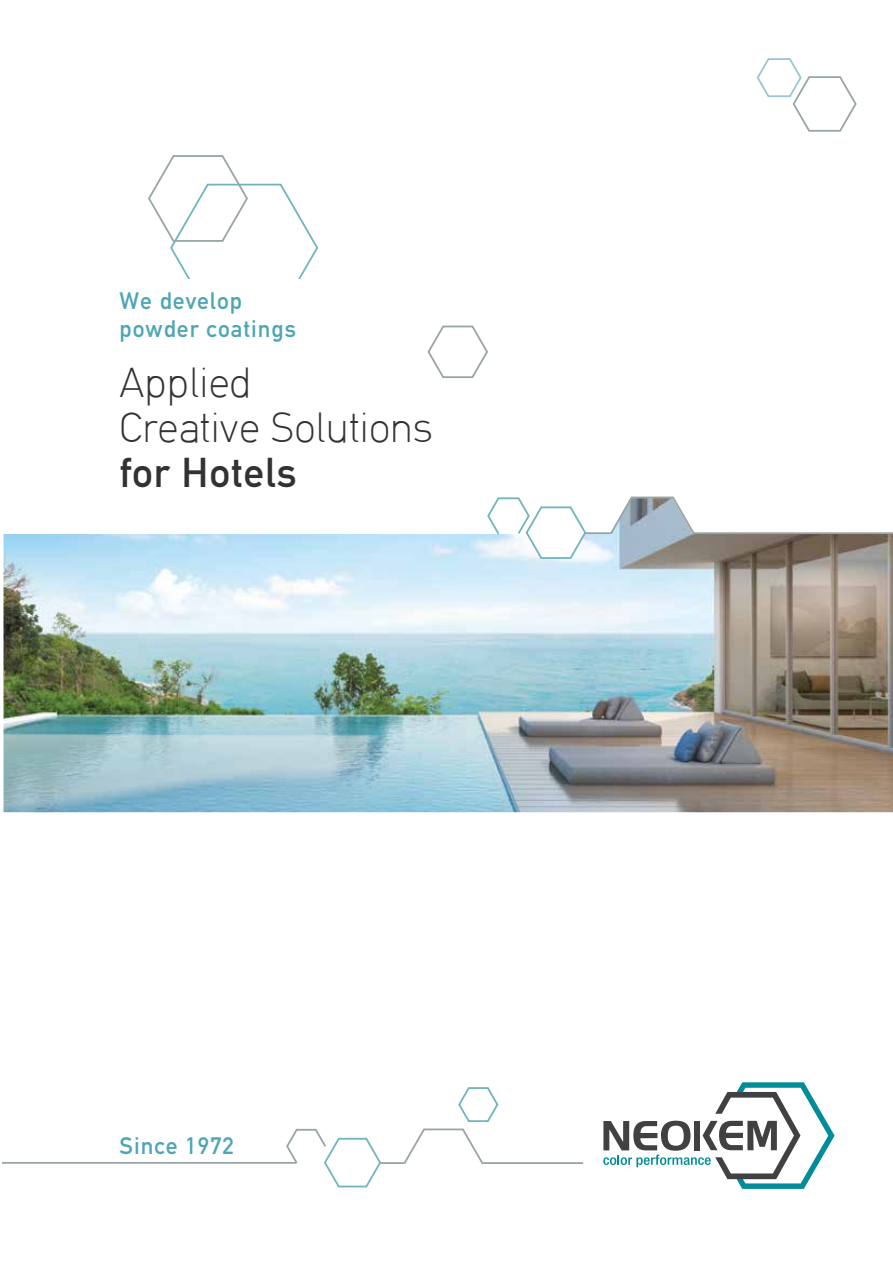
<style>
.page{position:relative;width:893px;height:1263px;background:#fff}
.page>*{position:absolute;margin:0;border:0;box-sizing:border-box;transform-origin:0 0}
.t1{font:100 42px/45px "PF Din Text";letter-spacing:.02em;color:#333132}
.t2{font:500 42px "PF Din Text";letter-spacing:.02em;color:#333132}
.t3{font:500 24px/28.5px "PF Din Text";letter-spacing:.04em;color:#4ea6b4}
</style>
<div class="page">
<svg style="left:286px;top:1087px;width:298px;height:101px"></svg>
<hr style="left:2px;top:1162px;width:294px;height:2px;background:#99a5a4">
<svg style="left:603px;top:1082px;width:232px;height:107px"></svg>
<svg style="left:756px;top:58px;width:101px;height:74px"></svg>
<img style="left:4px;top:534px;width:889px;height:278px">
<svg style="left:486px;top:496px;width:407px;height:64px"></svg>
<svg style="left:148px;top:155px;width:170px;height:123px"></svg>
<svg style="left:427px;top:325px;width:61px;height:53px"></svg>
<p class="t3" style="left:120px;top:286px;width:178px">We develop powder coatings</p>
<h1 class="t1" style="left:120px;top:360px;width:315px">Applied<br>Creative Solutions</h1>
<h1 class="t2" style="left:120px;top:449px;width:179px">for Hotels</h1>
<p class="t3" style="left:120px;top:1132px;width:116px">Since 1972</p>
</div>
